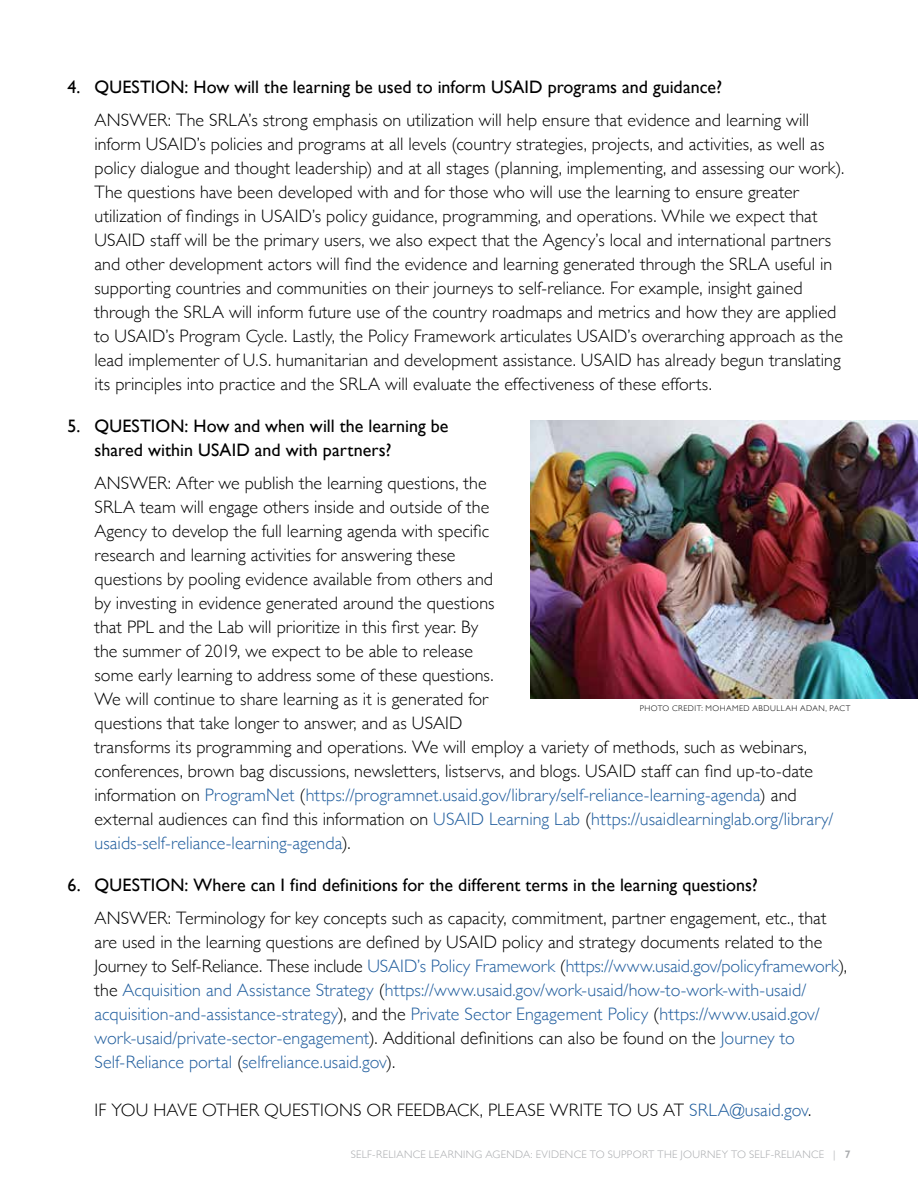
<style>
.page{position:relative;width:918px;height:1188px;background:#fff}
.page>*{position:absolute;margin:0;border:0;box-sizing:border-box;transform-origin:0 0}
.t1{font:300 18px/24px "Gill Sans";letter-spacing:.005em;color:#000}
.t2{font:300 18px/24px "Gill Sans";letter-spacing:.005em;color:#215e9e}
.t3{font:18px/24px "Gill Sans";letter-spacing:.005em;color:#000}
.t4{font:300 10.8px "Gill Sans";letter-spacing:.03em;color:#a7a9ac}
.t5{font:300 8.25px "Gill Sans";letter-spacing:.06em;color:#000}
.s1{color:#215e9e}
.s2{color:#000}
.s3{font-weight:600}
</style>
<div class="page">
<img style="left:530px;top:420px;width:388px;height:279px">
<p class="t3" style="left:68px;top:75px;width:656px">4. QUESTION: How will the learning be used to inform USAID programs and guidance?</p>
<p class="t1" style="left:94px;top:107px;width:751px">ANSWER: The SRLA’s strong emphasis on utilization will help ensure that evidence and learning will inform USAID’s policies and programs at all levels (country strategies, projects, and activities, as well as policy dialogue and thought leadership) and at all stages (planning, implementing, and assessing our work).<br>The questions have been developed with and for those who will use the learning to ensure greater utilization of findings in USAID’s policy guidance, programming, and operations. While we expect that USAID staff will be the primary users, we also expect that the Agency’s local and international partners and other development actors will find the evidence and learning generated through the SRLA useful in supporting countries and communities on their journeys to self-reliance. For example, insight gained through the SRLA will inform future use of the country roadmaps and metrics and how they are applied to USAID’s Program Cycle. Lastly, the Policy Framework articulates USAID’s overarching approach as the lead implementer of U.S. humanitarian and development assistance. USAID has already begun translating its principles into practice and the SRLA will evaluate the effectiveness of these efforts.</p>
<p class="t3" style="left:94px;top:414px;width:356px;text-indent:-27px">5. QUESTION: How and when will the learning be shared within USAID and with partners?</p>
<p class="t1" style="left:94px;top:470px;width:741px">ANSWER: After we publish the learning questions, the<br>SRLA team will engage others inside and outside of the<br>Agency to develop the full learning agenda with specific<br>research and learning activities for answering these<br>questions by pooling evidence available from others and<br>by investing in evidence generated around the questions<br>that PPL and the Lab will prioritize in this first year. By<br>the summer of 2019, we expect to be able to release<br>some early learning to address some of these questions.<br>We will continue to share learning as it is generated for<br>questions that take longer to answer, and as USAID<br>transforms its programming and operations. We will employ a variety of methods, such as webinars, conferences, brown bag discussions, newsletters, listservs, and blogs. USAID staff can find up-to-date information on <span class="s1">ProgramNet</span> (<span class="s1">https://programnet.usaid.gov/library/self-reliance-learning-agenda</span>) and external audiences can find this information on <span class="s1">USAID Learning Lab</span> (<span class="s1">https://usaidlearninglab.org/library/ usaids-self-reliance-learning-agenda</span>).</p>
<p class="t3" style="left:68px;top:873px;width:692px">6. QUESTION: Where can I find definitions for the different terms in the learning questions?</p>
<p class="t2" style="left:95px;top:905px;width:754px"><span class="s2">ANSWER: Terminology for key concepts such as capacity, commitment, partner engagement, etc., that are used in the learning questions are defined by USAID policy and strategy documents related to the Journey to Self-Reliance. These include</span> USAID’s Policy Framework <span class="s2">(</span>https://www.usaid.gov/policyframework<span class="s2">), the</span> Acquisition and Assistance Strategy <span class="s2">(</span>https://www.usaid.gov/work-usaid/how-to-work-with-usaid/ acquisition-and-assistance-strategy<span class="s2">), and the</span> Private Sector Engagement Policy <span class="s2">(</span>https://www.usaid.gov/ work-usaid/private-sector-engagement<span class="s2">). Additional definitions can also be found on the</span> Journey to Self-Reliance portal <span class="s2">(</span>selfreliance.usaid.gov<span class="s2">).</span></p>
<p class="t1" style="left:95px;top:1097px;width:718px">IF YOU HAVE OTHER QUESTIONS OR FEEDBACK, PLEASE WRITE TO US AT <span class="s1">SRLA@usaid.gov</span>.</p>
<p class="t5" style="left:640px;top:702px;width:212px">PHOTO CREDIT: MOHAMED ABDULLAH ADAN, PACT</p>
<p class="t4" style="left:351px;top:1146px;width:501px">SELF-RELIANCE LEARNING AGENDA: EVIDENCE TO SUPPORT THE JOURNEY TO SELF-RELIANCE | <span class="s3">7</span></p>
</div>
